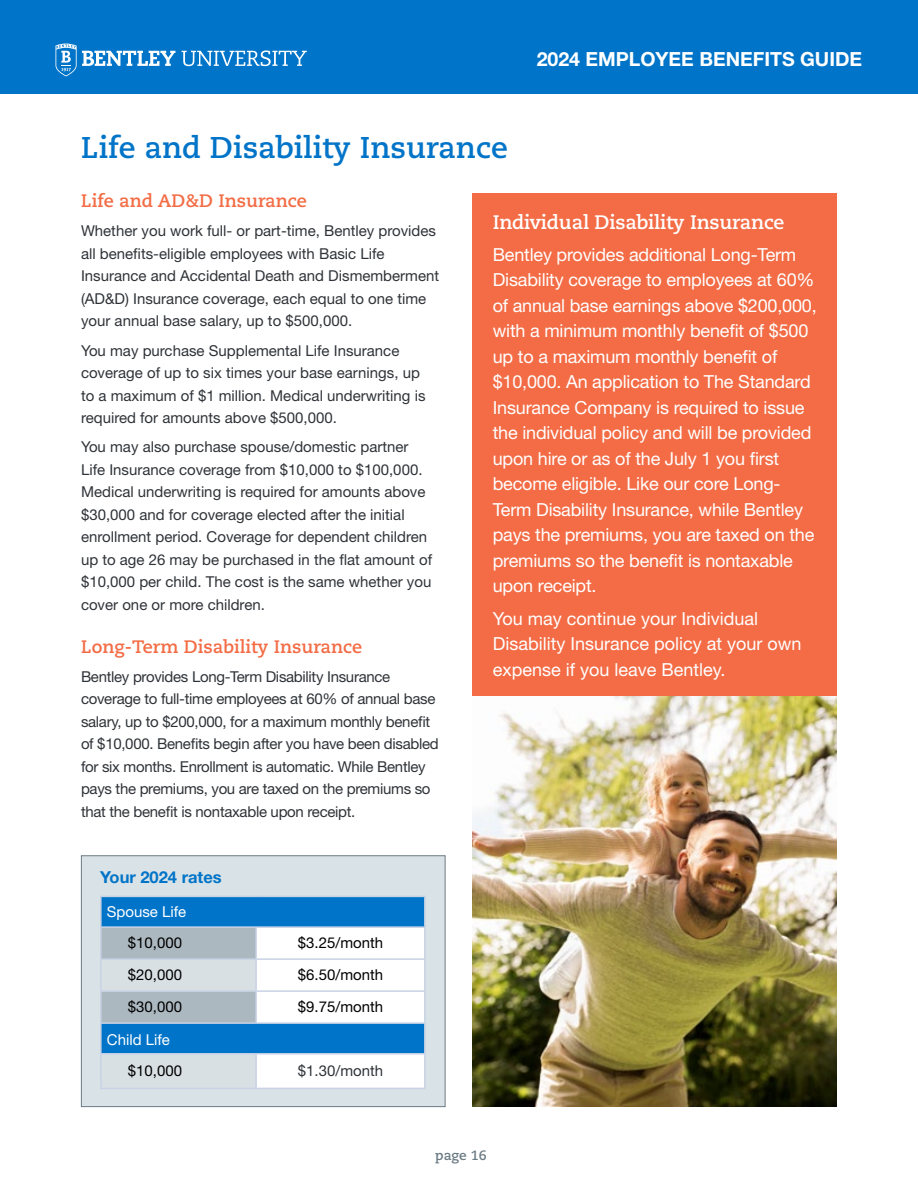
<style>
.page{position:relative;width:918px;height:1188px;background:#fff}
.page>*{position:absolute;margin:0;border:0;box-sizing:border-box;transform-origin:0 0}
.t1{font:700 30px "Caecilia LT Std";color:#0074c8}
.t2{font:700 19.5px "Caecilia LT Std";letter-spacing:-.01em;color:#fff}
.t3{font:700 19.5px "Helvetica Neue LT Std";color:#fff}
.t4{font:18px/25.5px "Helvetica Neue LT Std";letter-spacing:-.01em;color:#fff}
.t5{font:700 18px "Caecilia LT Std";color:#f36c45}
.t6{font:700 16.5px "Helvetica Neue LT Std";color:#0074c8}
.t7{font:15px/22.5px "Helvetica Neue LT Std";color:#2f3338}
.t8{font:15px/22.5px "Helvetica Neue LT Std";letter-spacing:-.02em;color:#2f3338}
.t9{font:15px "Helvetica Neue LT Std";color:#000}
.t10{font:15px "Helvetica Neue LT Std";color:#fff}
.t11{font:700 13.5px "Caecilia LT Std";color:#6b7b84}
</style>
<div class="page">
<div style="left:0;top:0;width:918px;height:94px;background:#0074c8"></div>
<svg style="left:182px;top:50px;width:125px;height:16px"></svg>
<svg style="left:56px;top:44px;width:119px;height:32px"></svg>
<img style="left:472px;top:696px;width:365px;height:411px">
<div style="left:472px;top:193px;width:365px;height:503px;background:#f36c45"></div>
<div style="left:81px;top:855px;width:365px;height:252px;background:#d9e2e6;border:1px solid #6b7b84"></div>
<div style="left:102px;top:897px;width:322px;height:29px;background:#0074c8"></div>
<svg style="left:102px;top:928px;width:322px;height:160px"></svg>
<hr style="left:100px;top:897px;width:2px;height:29px;background:#c7d2e4">
<hr style="left:100px;top:896px;width:156px;height:1px;background:#c7d2e4">
<hr style="left:256px;top:896px;width:170px;height:1px;background:#c7d2e4">
<hr style="left:424px;top:897px;width:2px;height:29px;background:#c7d2e4">
<hr style="left:100px;top:928px;width:2px;height:30px;background:#c7d2e4">
<hr style="left:100px;top:926px;width:156px;height:2px;background:#c7d2e4">
<hr style="left:255px;top:928px;width:2px;height:30px;background:#c7d2e4">
<hr style="left:256px;top:926px;width:170px;height:2px;background:#c7d2e4">
<hr style="left:424px;top:928px;width:2px;height:30px;background:#c7d2e4">
<hr style="left:100px;top:960px;width:2px;height:30px;background:#c7d2e4">
<hr style="left:100px;top:958px;width:156px;height:2px;background:#c7d2e4">
<hr style="left:255px;top:960px;width:2px;height:30px;background:#c7d2e4">
<hr style="left:256px;top:958px;width:170px;height:2px;background:#c7d2e4">
<hr style="left:424px;top:960px;width:2px;height:30px;background:#c7d2e4">
<hr style="left:100px;top:992px;width:2px;height:30px;background:#c7d2e4">
<hr style="left:100px;top:990px;width:156px;height:2px;background:#c7d2e4">
<hr style="left:255px;top:992px;width:2px;height:30px;background:#c7d2e4">
<hr style="left:256px;top:990px;width:170px;height:2px;background:#c7d2e4">
<hr style="left:424px;top:992px;width:2px;height:30px;background:#c7d2e4">
<hr style="left:100px;top:1024px;width:2px;height:29px;background:#c7d2e4">
<hr style="left:100px;top:1022px;width:156px;height:2px;background:#c7d2e4">
<hr style="left:256px;top:1022px;width:170px;height:2px;background:#c7d2e4">
<hr style="left:424px;top:1024px;width:2px;height:29px;background:#c7d2e4">
<hr style="left:256px;top:1053px;width:170px;height:2px;background:#c7d2e4">
<hr style="left:424px;top:1055px;width:2px;height:33px;background:#c7d2e4">
<hr style="left:256px;top:1088px;width:170px;height:1px;background:#c7d2e4">
<hr style="left:100px;top:1053px;width:156px;height:2px;background:#c7d2e4">
<hr style="left:100px;top:1055px;width:2px;height:33px;background:#c7d2e4">
<hr style="left:255px;top:1055px;width:2px;height:33px;background:#c7d2e4">
<hr style="left:100px;top:1088px;width:156px;height:1px;background:#c7d2e4">
<h2 class="t3" style="left:537px;top:47px;width:327px">2024 EMPLOYEE BENEFITS GUIDE</h2>
<h1 class="t1" style="left:81px;top:130px;width:428px">Life and Disability Insurance</h1>
<p class="t5" style="left:81px;top:190px;width:227px">Life and AD&amp;D Insurance</p>
<p class="t7" style="left:81px;top:220px;width:360px">Whether you work full- or part-time, Bentley provides all benefits-eligible employees with Basic Life Insurance and Accidental Death and Dismemberment (AD&amp;D) Insurance coverage, each equal to one time your annual base salary, up to $500,000.</p>
<p class="t7" style="left:81px;top:339px;width:346px">You may purchase Supplemental Life Insurance coverage of up to six times your base earnings, up to a maximum of $1 million. Medical underwriting is required for amounts above $500,000.</p>
<p class="t7" style="left:81px;top:436px;width:353px">You may also purchase spouse/domestic partner Life Insurance coverage from $10,000 to $100,000.<br>Medical underwriting is required for amounts above $30,000 and for coverage elected after the initial enrollment period. Coverage for dependent children up to age 26 may be purchased in the flat amount of $10,000 per child. The cost is the same whether you cover one or more children.</p>
<p class="t5" style="left:81px;top:636px;width:283px">Long-Term Disability Insurance</p>
<p class="t8" style="left:81px;top:665px;width:359px">Bentley provides Long-Term Disability Insurance coverage to full-time employees at 60% of annual base salary, up to $200,000, for a maximum monthly benefit of $10,000. Benefits begin after you have been disabled for six months. Enrollment is automatic. While Bentley pays the premiums, you are taxed on the premiums so that the benefit is nontaxable upon receipt.</p>
<h2 class="t2" style="left:493px;top:210px;width:293px">Individual Disability Insurance</h2>
<p class="t4" style="left:493px;top:241px;width:325px">Bentley provides additional Long-Term Disability coverage to employees at 60% of annual base earnings above $200,000, with a minimum monthly benefit of $500 up to a maximum monthly benefit of $10,000. An application to The Standard Insurance Company is required to issue the individual policy and will be provided upon hire or as of the July 1 you first become eligible. Like our core Long-Term Disability Insurance, while Bentley pays the premiums, you are taxed on the premiums so the benefit is nontaxable upon receipt.</p>
<p class="t4" style="left:493px;top:605px;width:310px">You may continue your Individual<br>Disability Insurance policy at your own expense if you leave Bentley.</p>
<p class="t6" style="left:100px;top:867px;width:123px">Your 2024 rates</p>
<p class="t10" style="left:107px;top:903px;width:81px">Spouse Life</p>
<p class="t9" style="left:128px;top:934px;width:56px">$10,000</p>
<p class="t9" style="left:298px;top:934px;width:87px">$3.25/month</p>
<p class="t9" style="left:128px;top:966px;width:56px">$20,000</p>
<p class="t9" style="left:298px;top:966px;width:87px">$6.50/month</p>
<p class="t9" style="left:128px;top:998px;width:56px">$30,000</p>
<p class="t9" style="left:298px;top:998px;width:87px">$9.75/month</p>
<p class="t10" style="left:107px;top:1030px;width:65px">Child Life</p>
<p class="t9" style="left:128px;top:1062px;width:56px">$10,000</p>
<p class="t7" style="left:298px;top:1060px;width:87px">$1.30/month</p>
<p class="t11" style="left:435px;top:1147px;width:53px">page 16</p>
</div>
